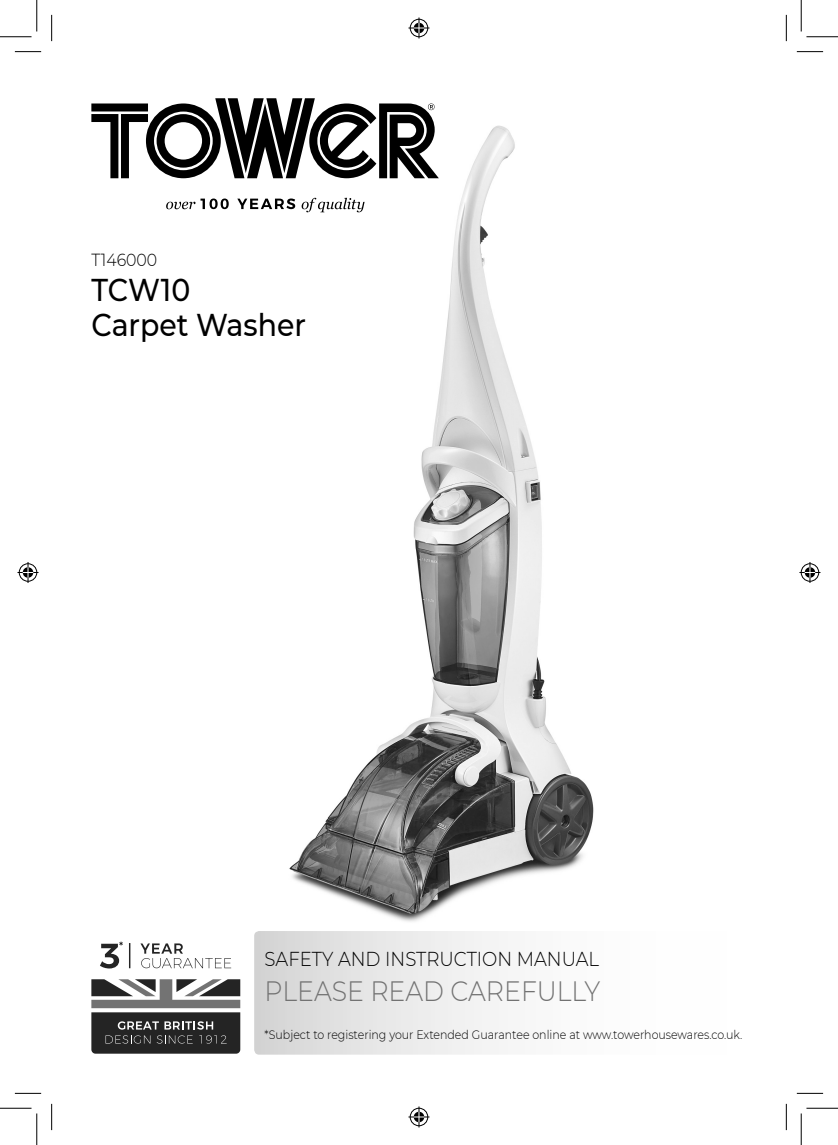
<style>
.page{position:relative;width:838px;height:1145px;background:#fff}
.page>*{position:absolute;margin:0;border:0;box-sizing:border-box;transform-origin:0 0}
._90{font:500 31.5px "Montserrat";color:#000;scale:.9 1}
._90-2{font:300 28px "Montserrat";color:#727272;scale:.9 1}
._90-3{font:300 20.12px "Montserrat";color:#000;scale:.9 1}
._90-4{font:300 17.5px "Montserrat";color:#000;scale:.9 1}
.table_of_contents{font:300 12.25px "Montserrat";color:#000;scale:.9 1}
</style>
<div class="page">
<img style="left:168px;top:125px;width:426px;height:867px">
<svg style="left:91px;top:98px;width:348px;height:80px"></svg>
<svg style="left:301px;top:198px;width:63px;height:14px"></svg>
<svg style="left:166px;top:199px;width:129px;height:10px"></svg>
<svg style="left:254px;top:931px;width:340px;height:124px"></svg>
<svg style="left:91px;top:930px;width:149px;height:124px"></svg>
<svg style="left:15px;top:51px;width:26px;height:1px"></svg>
<svg style="left:796px;top:51px;width:27px;height:1px"></svg>
<svg style="left:15px;top:1093px;width:26px;height:1px"></svg>
<svg style="left:796px;top:1093px;width:27px;height:1px"></svg>
<svg style="left:51px;top:15px;width:1px;height:26px"></svg>
<svg style="left:51px;top:1104px;width:1px;height:26px"></svg>
<svg style="left:786px;top:15px;width:1px;height:26px"></svg>
<svg style="left:786px;top:1104px;width:1px;height:26px"></svg>
<hr style="left:0;top:36px;width:32px;height:1px;background:#000">
<hr style="left:806px;top:36px;width:31px;height:1px;background:#000">
<hr style="left:0;top:1108px;width:32px;height:1px;background:#000">
<hr style="left:806px;top:1108px;width:31px;height:1px;background:#000">
<hr style="left:36px;top:0;width:1px;height:31px;background:#000">
<hr style="left:36px;top:1113px;width:1px;height:32px;background:#000">
<hr style="left:800px;top:0;width:1px;height:31px;background:#000">
<hr style="left:800px;top:1113px;width:1px;height:32px;background:#000">
<svg style="left:408px;top:18px;width:21px;height:21px"></svg>
<svg style="left:408px;top:1106px;width:21px;height:21px"></svg>
<svg style="left:18px;top:562px;width:21px;height:21px"></svg>
<svg style="left:799px;top:562px;width:21px;height:21px"></svg>
<p class="_90-4" style="left:91px;top:248px;width:75px">T146000</p>
<p class="_90" style="left:91px;top:268px;width:111px">TCW10</p>
<p class="_90" style="left:91px;top:303px;width:240px">Carpet Washer</p>
<p class="_90-3" style="left:264px;top:945px;width:373px">SAFETY AND INSTRUCTION MANUAL</p>
<p class="_90-2" style="left:264px;top:972px;width:374px">PLEASE READ CAREFULLY</p>
<p class="table_of_contents" style="left:264px;top:1027px;width:532px">*Subject to registering your Extended Guarantee online at www.towerhousewares.co.uk.</p>
</div>
